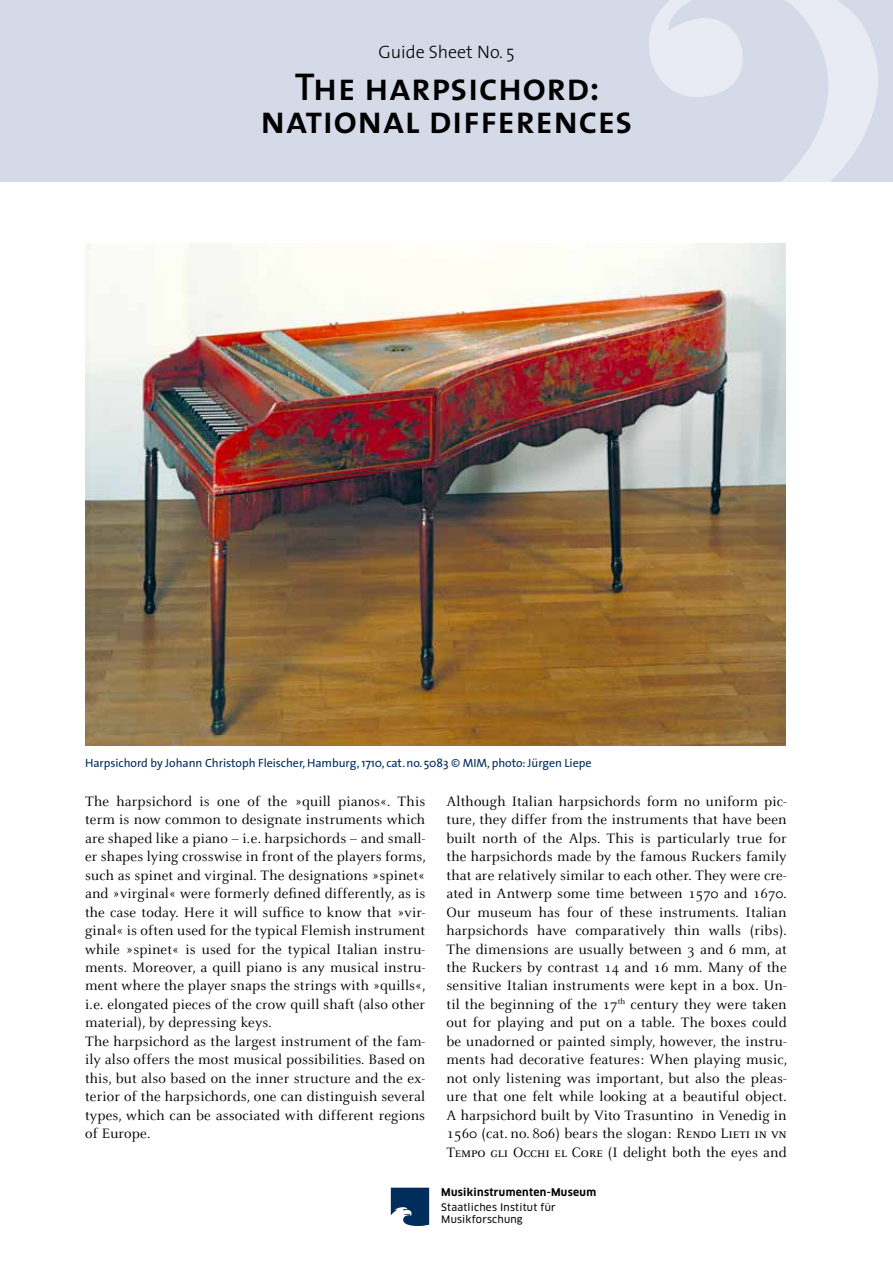
<style>
.page{position:relative;width:893px;height:1263px;background:#fff}
.page>*{position:absolute;margin:0;border:0;box-sizing:border-box;transform-origin:0 0}
.t1{font:39px/33px "The Sans Semi Bold Caps";color:#000;text-align:center}
.t2{font:300 18px "The Sans";color:#000}
.t3{font:15px/18.5px "Celeste";letter-spacing:.01em;color:#000}
.t4{font:12px "The Sans";letter-spacing:-.005em;color:#002d5b}
.t5{font:700 10.35px "Clan OT";letter-spacing:.03em;color:#000}
.t6{font:10.2px/12.1px "Clan OT News";letter-spacing:.02em;color:#000}
.s1{font-family:"Celeste Caps"}
</style>
<div class="page">
<div style="left:1px;top:0;width:892px;height:182px;background:#d5dae8"></div>
<svg style="left:649px;top:0;width:229px;height:182px"></svg>
<svg style="left:391px;top:1188px;width:38px;height:38px"></svg>
<img style="left:85px;top:244px;width:701px;height:501px">
<p class="t2" style="left:378px;top:37px;width:138px">Guide Sheet No. 5</p>
<h1 class="t1" style="left:260px;top:69px;width:374px">The harpsichord: national differences</h1>
<p class="t4" style="left:85px;top:753px;width:508px">Harpsichord by Johann Christoph Fleischer, Hamburg, 1710, cat.no. 5083 © MIM, photo: Jürgen Liepe</p>
<p class="t3" style="left:85px;top:792px;width:342px">The harpsichord is one of the »quill pianos«. This term is now common to designate instruments which are shaped like a piano – i.e. harpsichords – and small&shy;er shapes lying crosswise in front of the players forms, such as spinet and virginal. The designations »spinet« and »virginal« were formerly defined differently, as is the case today. Here it will suffice to know that »vir&shy;ginal« is often used for the typical Flemish instrument while »spinet« is used for the typical Italian instru&shy;ments. Moreover, a quill piano is any musical instru&shy;ment where the player snaps the strings with »quills«, i.e. elongated pieces of the crow quill shaft (also other material), by depressing keys.<br>The harpsichord as the largest instrument of the fam&shy;ily also offers the most musical possibilities. Based on this, but also based on the inner structure and the ex&shy;terior of the harpsichords, one can distinguish several types, which can be associated with different regions of Europe.</p>
<p class="t3" style="left:446px;top:792px;width:342px;text-align:justify">Although Italian harpsichords form no uniform pic&shy;ture, they differ from the instruments that have been built north of the Alps. This is particularly true for the harpsichords made by the famous Ruckers family that are relatively similar to each other. They were cre&shy;ated in Antwerp some time between 1570 and 1670.<br>Our museum has four of these instruments. Italian harpsichords have comparatively thin walls (ribs).<br>The dimensions are usually between 3 and 6 mm, at the Ruckers by contrast 14 and 16 mm. Many of the sensitive Italian instruments were kept in a box. Un&shy;til the beginning of the 17<sup>th</sup> century they were taken out for playing and put on a table. The boxes could be unadorned or painted simply, however, the instru&shy;ments had decorative features: When playing music, not only listening was important, but also the pleas&shy;ure that one felt while looking at a beautiful object.<br>A harpsichord built by Vito Trasuntino in Venedig in 1560 (cat. no. 806) bears the slogan: <span class="s1">Rendo Lieti in vn Tempo gli Occhi el Core</span> (I delight both the eyes and</p>
<p class="t5" style="left:441px;top:1186px;width:156px">Musikinstrumenten-Museum</p>
<p class="t6" style="left:441px;top:1201px;width:116px">Staatliches Institut für<br>Musikforschung</p>
</div>
